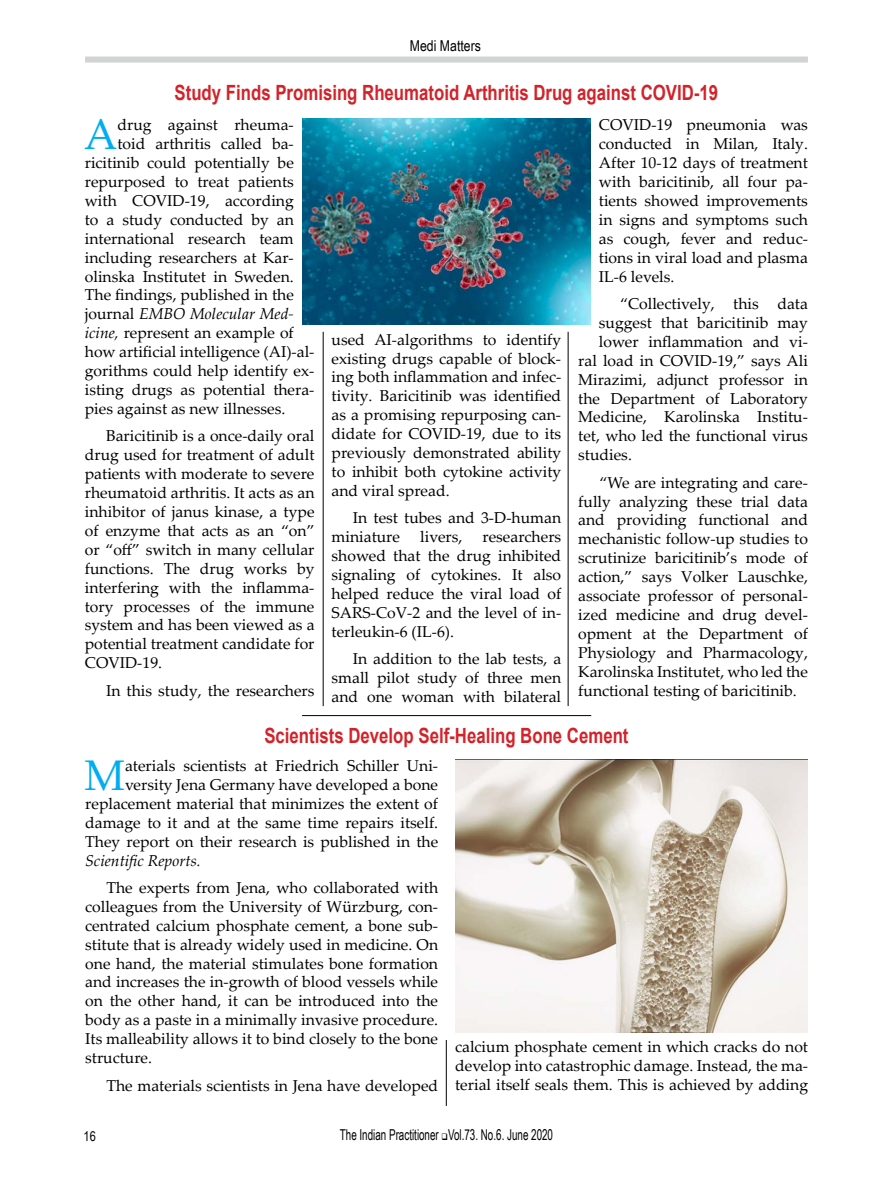
<style>
.page{position:relative;width:893px;height:1191px;background:#fff}
.page>*{position:absolute;margin:0;border:0;box-sizing:border-box;transform-origin:0 0}
.t1{font:42.9px "Palatino Linotype";color:#00aeef}
.t2{font:700 21px "Arial";color:#d2232a;scale:.8 1}
.t3{font:15.75px/18.9px "Palatino Linotype";color:#000;text-align:justify}
.t4{font:italic 15.75px "Palatino Linotype";color:#000}
.t5{font:15px "Arial Narrow";color:#000;scale:.8 1}
.t6{font:15px "Arial Narrow";color:#000}
.t7{font:13.5px "Arial Narrow";color:#000}
.s1{font-style:normal}
.s2{font-style:italic}
</style>
<div class="page">
<div style="left:85px;top:57px;width:723px;height:6px;background:#d1d3d4"></div>
<hr style="left:323px;top:332px;width:1px;height:374px;background:#000">
<hr style="left:568px;top:332px;width:1px;height:374px;background:#000">
<hr style="left:302px;top:715px;width:289px;height:1px;background:#000">
<hr style="left:446px;top:1040px;width:1px;height:66px;background:#000">
<img style="left:302px;top:119px;width:288px;height:205px">
<img style="left:455px;top:759px;width:353px;height:273px">
<p class="t6" style="left:410px;top:35px;width:73px">Medi Matters</p>
<h2 class="t2" style="left:175px;top:78px;width:681px">Study Finds Promising Rheumatoid Arthritis Drug against COVID-19</h2>
<h1 class="t1" style="left:84px;top:104px;width:35px">A</h1>
<p class="t3" style="left:117px;top:115px;width:178px">drug against rheuma-</p>
<p class="t3" style="left:599px;top:115px;width:211px">COVID-19 pneumonia was conducted in Milan, Italy.<br>After 10-12 days of treatment with baricitinib, all four pa&shy;tients showed improvements in signs and symptoms such as cough, fever and reduc&shy;tions in viral load and plasma IL-6 levels.</p>
<p class="t3" style="left:620px;top:293px;width:189px">“Collectively, this data</p>
<p class="t3" style="left:599px;top:312px;width:210px">suggest that baricitinib may</p>
<p class="t3" style="left:599px;top:331px;width:211px">lower inflammation and vi-</p>
<p class="t3" style="left:578px;top:350px;width:231px">ral load in COVID-19,” says Ali</p>
<p class="t3" style="left:578px;top:369px;width:231px">Mirazimi, adjunct professor in</p>
<p class="t3" style="left:578px;top:388px;width:231px">the Department of Laboratory</p>
<p class="t3" style="left:578px;top:407px;width:231px">Medicine, Karolinska Institu-</p>
<p class="t3" style="left:578px;top:426px;width:231px">tet, who led the functional virus</p>
<p class="t3" style="left:578px;top:445px;width:55px">studies.</p>
<p class="t3" style="left:578px;top:472px;width:231px;text-indent:21px">“We are integrating and care&shy;fully analyzing these trial data and providing functional and mechanistic follow-up studies to scrutinize baricitinib’s mode of action,” says Volker Lauschke, associate professor of personal&shy;ized medicine and drug devel&shy;opment at the Department of Physiology and Pharmacology, Karolinska Institutet, who led the functional testing of baricitinib.</p>
<h2 class="t2" style="left:264px;top:721px;width:457px">Scientists Develop Self-Healing Bone Cement</h2>
<p class="t3" style="left:117px;top:134px;width:178px">toid arthritis called ba-</p>
<p class="t3" style="left:85px;top:153px;width:211px">ricitinib could potentially be</p>
<p class="t3" style="left:85px;top:172px;width:211px">repurposed to treat patients</p>
<p class="t3" style="left:85px;top:190px;width:211px">with COVID-19, according</p>
<p class="t3" style="left:85px;top:209px;width:210px">to a study conducted by an</p>
<p class="t3" style="left:85px;top:228px;width:211px">international research team</p>
<p class="t3" style="left:85px;top:247px;width:210px">including researchers at Kar-</p>
<p class="t3" style="left:85px;top:266px;width:210px">olinska Institutet in Sweden.</p>
<p class="t3" style="left:85px;top:285px;width:211px">The findings, published in the</p>
<p class="t4" style="left:85px;top:303px;width:211px"><span class="s1">journal</span> EMBO Molecular Med-</p>
<p class="t3" style="left:85px;top:323px;width:211px"><span class="s2">icine,</span> represent an example of</p>
<p class="t3" style="left:85px;top:342px;width:231px">how artificial intelligence (AI)-al-</p>
<p class="t3" style="left:85px;top:361px;width:231px">gorithms could help identify ex-</p>
<p class="t3" style="left:85px;top:379px;width:231px">isting drugs as potential thera-</p>
<p class="t3" style="left:85px;top:398px;width:202px">pies against as new illnesses.</p>
<p class="t3" style="left:85px;top:426px;width:231px;text-indent:21px">Baricitinib is a once-daily oral drug used for treatment of adult patients with moderate to severe rheumatoid arthritis. It acts as an inhibitor of janus kinase, a type of enzyme that acts as an “on” or “off” switch in many cellular functions. The drug works by interfering with the inflamma&shy;tory processes of the immune system and has been viewed as a potential treatment candidate for COVID-19.</p>
<p class="t3" style="left:106px;top:680px;width:210px">In this study, the researchers</p>
<p class="t3" style="left:332px;top:329px;width:231px">used AI-algorithms to identify existing drugs capable of block&shy;ing both inflammation and infec&shy;tivity. Baricitinib was identified as a promising repurposing can&shy;didate for COVID-19, due to its previously demonstrated ability to inhibit both cytokine activity and viral spread.</p>
<p class="t3" style="left:332px;top:508px;width:231px;text-indent:21px">In test tubes and 3-D-human miniature</p>
<p class="t3" style="left:332px;top:527px;width:231px;text-indent:151px">researchers showed that the drug inhibited signaling of cytokines. It also helped reduce the viral load of SARS-CoV-2 and the level of in&shy;terleukin-6 (IL-6).</p>
<p class="t3" style="left:332px;top:648px;width:231px;text-indent:21px">In addition to the lab tests, a small pilot study of three men and one woman with bilateral</p>
<p class="t3" style="left:420px;top:527px;width:44px">livers,</p>
<p class="t3" style="left:85px;top:755px;width:354px;text-align:right">aterials scientists at Friedrich Schiller Uni&shy;versity Jena Germany have developed a bone replacement material that minimizes the extent of damage to it and at the same time repairs itself.<br>They report on their research is published in the</p>
<p class="t4" style="left:85px;top:849px;width:117px">Scientific Reports.</p>
<p class="t3" style="left:85px;top:877px;width:354px;text-indent:21px">The experts from Jena, who collaborated with colleagues from the University of Würzburg, con&shy;centrated calcium phosphate cement, a bone sub&shy;stitute that is already widely used in medicine. On one hand, the material stimulates bone formation and increases the in-growth of blood vessels while on the other hand, it can be introduced into the body as a paste in a minimally invasive procedure.<br>Its malleability allows it to bind closely to the bone structure.</p>
<p class="t3" style="left:106px;top:1075px;width:333px">The materials scientists in Jena have developed</p>
<h1 class="t1" style="left:84px;top:745px;width:42px">M</h1>
<p class="t3" style="left:455px;top:1037px;width:354px">calcium phosphate cement in which cracks do not develop into catastrophic damage. Instead, the ma&shy;terial itself seals them. This is achieved by adding</p>
<p class="t7" style="left:84px;top:1126px;width:14px">16</p>
<p class="t5" style="left:340px;top:1124px;width:268px">The Indian Practitioner ❑Vol.73. No.6. June 2020</p>
</div>
